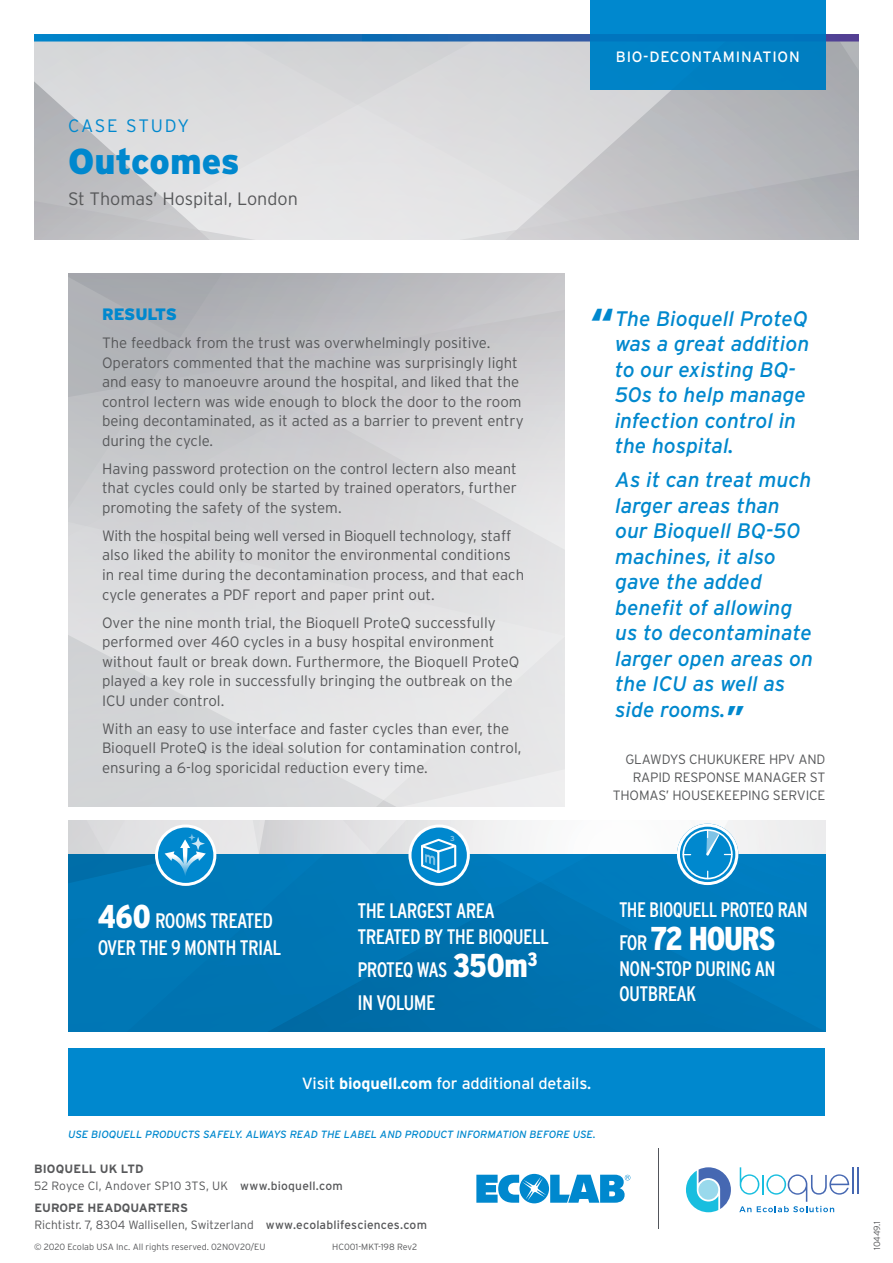
<style>
.page{position:relative;width:893px;height:1263px;background:#fff}
.page>*{position:absolute;margin:0;border:0;box-sizing:border-box;transform-origin:0 0}
.t1{font:900 36px "Interstate";letter-spacing:-.005em;color:#0088ce}
.Tertiary_Header{font:900 33px "Interstate Condensed";letter-spacing:-.04em;color:#fff}
.Body_Copy{font:italic 21px/25.5px "Interstate";color:#0088ce}
.Tertiary_Header-2{font:21px/25.5px "Interstate Condensed";letter-spacing:-.03em;color:#fff}
.Tertiary_Header-3{font:21px "Interstate Condensed";letter-spacing:-.03em;color:#fff;scale:.96 1}
.t2{font:300 18px "Interstate";letter-spacing:-.005em;color:#57585a}
.t3{font:300 18px "Interstate";letter-spacing:.095em;color:#0088ce}
.Sub_Headers{font:900 16.5px "Interstate";letter-spacing:-.02em;color:#0088ce}
.Tertiary_Header-4{font:16.2px "Interstate";letter-spacing:-.01em;color:#fff}
.Body_Copy-2{font:300 15px/19.5px "Interstate";color:#57585a}
.t4{font:15px "Interstate";letter-spacing:.05em;color:#fff}
.Body_Copy-3{font:300 13.5px/18px "Interstate";letter-spacing:-.01em;color:#57585a;text-align:right}
.t5{font:300 12px/17.1px "Interstate";color:#57585a}
.t6{font:italic 10.5px "Interstate";color:#0088ce}
.t7{font:300 9px "Interstate";color:#57585a}
.t8{font:700 7.2px "Interstate";color:#fff}
.s1{font-weight:900;font-size:37.5px}
.s2{font-weight:900;font-size:28.5px}
.s3{font-weight:900;font-size:33px}
.s4{font-weight:400;font-size:21px}
.s5{font-weight:700}
.s6{font-weight:400}
</style>
<div class="page">
<svg style="left:476px;top:1174px;width:154px;height:29px"></svg>
<hr style="left:659px;top:1148px;width:1px;height:81px;background:#52555b">
<hr style="left:857px;top:1167px;width:2px;height:27px;background:#4668b2">
<svg style="left:686px;top:1167px;width:45px;height:45px"></svg>
<div style="left:698px;top:1180px;width:20px;height:20px;background:#99d9ec;border-radius:50%"></div>
<svg style="left:739px;top:1167px;width:114px;height:45px"></svg>
<svg style="left:756px;top:42px;width:103px;height:67px;background:#a5abb1"></svg>
<div style="left:34px;top:42px;width:722px;height:67px;background:#d7d8da"></div>
<svg style="left:34px;top:109px;width:825px;height:130px;background:#cfcfd2"></svg>
<svg style="left:34px;top:34px;width:825px;height:8px;background:#1e72b6"></svg>
<svg style="left:590px;top:0;width:235px;height:89px;background:#0082c6"></svg>
<div style="left:68px;top:1048px;width:757px;height:67px;background:#0088ce"></div>
<div style="left:68px;top:820px;width:757px;height:211px;background:#0076b4"></div>
<svg style="left:68px;top:820px;width:757px;height:66px"></svg>
<svg style="left:68px;top:273px;width:496px;height:533px;background:#d3d3d6"></svg>
<p class="t3" style="left:68px;top:115px;width:123px">CASE STUDY</p>
<p class="t1" style="left:68px;top:141px;width:173px">Outcomes</p>
<p class="t2" style="left:68px;top:189px;width:231px">St Thomas’ Hospital, London</p>
<p class="Sub_Headers" style="left:102px;top:305px;width:76px">RESULTS</p>
<p class="Body_Copy-2" style="left:102px;top:333px;width:423px">The feedback from the trust was overwhelmingly positive.<br>Operators commented that the machine was surprisingly light and easy to manoeuvre around the hospital, and liked that the control lectern was wide enough to block the door to the room being decontaminated, as it acted as a barrier to prevent entry during the cycle.</p>
<p class="Body_Copy-2" style="left:102px;top:459px;width:416px;text-align:justify">Having password protection on the control lectern also meant that cycles could only be started by trained operators, further promoting the safety of the system.</p>
<p class="Body_Copy-2" style="left:102px;top:526px;width:424px">With the hospital being well versed in Bioquell technology, staff also liked the ability to monitor the environmental conditions in real time during the decontamination process, and that each cycle generates a PDF report and paper print out.</p>
<p class="Body_Copy-2" style="left:102px;top:612px;width:419px">Over the nine month trial, the Bioquell ProteQ successfully performed over 460 cycles in a busy hospital environment without fault or break down. Furthermore, the Bioquell ProteQ played a key role in successfully bringing the outbreak on the ICU under control.</p>
<p class="Body_Copy-2" style="left:102px;top:718px;width:421px">With an easy to use interface and faster cycles than ever, the<br>Bioquell ProteQ is the ideal solution for contamination control, ensuring a 6-log sporicidal reduction every time.</p>
<p class="t8" style="left:450px;top:834px;width:6px">3</p>
<p class="t4" style="left:616px;top:49px;width:185px">BIO-DECONTAMINATION</p>
<p class="Body_Copy" style="left:615px;top:306px;width:196px;text-indent:-25px"><span class="s1">“</span> The Bioquell ProteQ was a great addition to our existing BQ-<br>50s to help manage infection control in the hospital.</p>
<p class="Body_Copy" style="left:615px;top:467px;width:199px">As it can treat much larger areas than our Bioquell BQ-50 machines, it also gave the added benefit of allowing us to decontaminate larger open areas on the ICU as well as side rooms.<span class="s2">”</span></p>
<p class="Body_Copy-3" style="left:613px;top:751px;width:214px">GLAWDYS CHUKUKERE HPV AND<br>RAPID RESPONSE MANAGER ST<br>THOMAS’ HOUSEKEEPING SERVICE</p>
<p class="Tertiary_Header-2" style="left:98px;top:907px;width:185px;line-height:27px"><span class="s3">460</span> ROOMS TREATED<br>OVER THE 9 MONTH TRIAL</p>
<p class="Tertiary_Header-3" style="left:619px;top:898px;width:198px">THE BIOQUELL PROTEQ RAN</p>
<p class="Tertiary_Header-2" style="left:358px;top:898px;width:193px">THE LARGEST AREA<br>TREATED BY THE BIOQUELL</p>
<p class="Tertiary_Header-2" style="left:358px;top:952px;width:181px;line-height:33px">PROTEQ WAS <span class="s3">350m</span><sup>3<br></sup>IN VOLUME</p>
<p class="Tertiary_Header" style="left:619px;top:920px;width:158px"><span class="s4">FOR</span> 72 HOURS</p>
<p class="Tertiary_Header-2" style="left:619px;top:955px;width:158px">NON-STOP DURING AN<br>OUTBREAK</p>
<p class="Tertiary_Header-4" style="left:302px;top:1074px;width:291px">Visit <span class="s5">bioquell.com</span> for additional details.</p>
<p class="t6" style="left:68px;top:1128px;width:529px">USE BIOQUELL PRODUCTS SAFELY. ALWAYS READ THE LABEL AND PRODUCT INFORMATION BEFORE USE.</p>
<p class="t5" style="left:34px;top:1160px;width:310px"><span class="s5">BIOQUELL UK LTD<br></span>52 Royce Cl, Andover SP10 3TS, UK <span class="s6">www.bioquell.com</span></p>
<p class="t5" style="left:34px;top:1199px;width:394px"><span class="s5">EUROPE HEADQUARTERS<br></span>Richtistr. 7, 8304 Wallisellen, Switzerland <span class="s6">www.ecolablifesciences.com</span></p>
<p class="t7" style="left:34px;top:1242px;width:233px">© 2020 Ecolab USA Inc. All rights reserved. 02NOV20/EU</p>
<p class="t7" style="left:332px;top:1242px;width:87px">HC001-MKT-198 Rev2</p>
<p class="t7" style="left:872px;top:1250px;width:31px;rotate:-90deg">10449.1</p>
</div>
